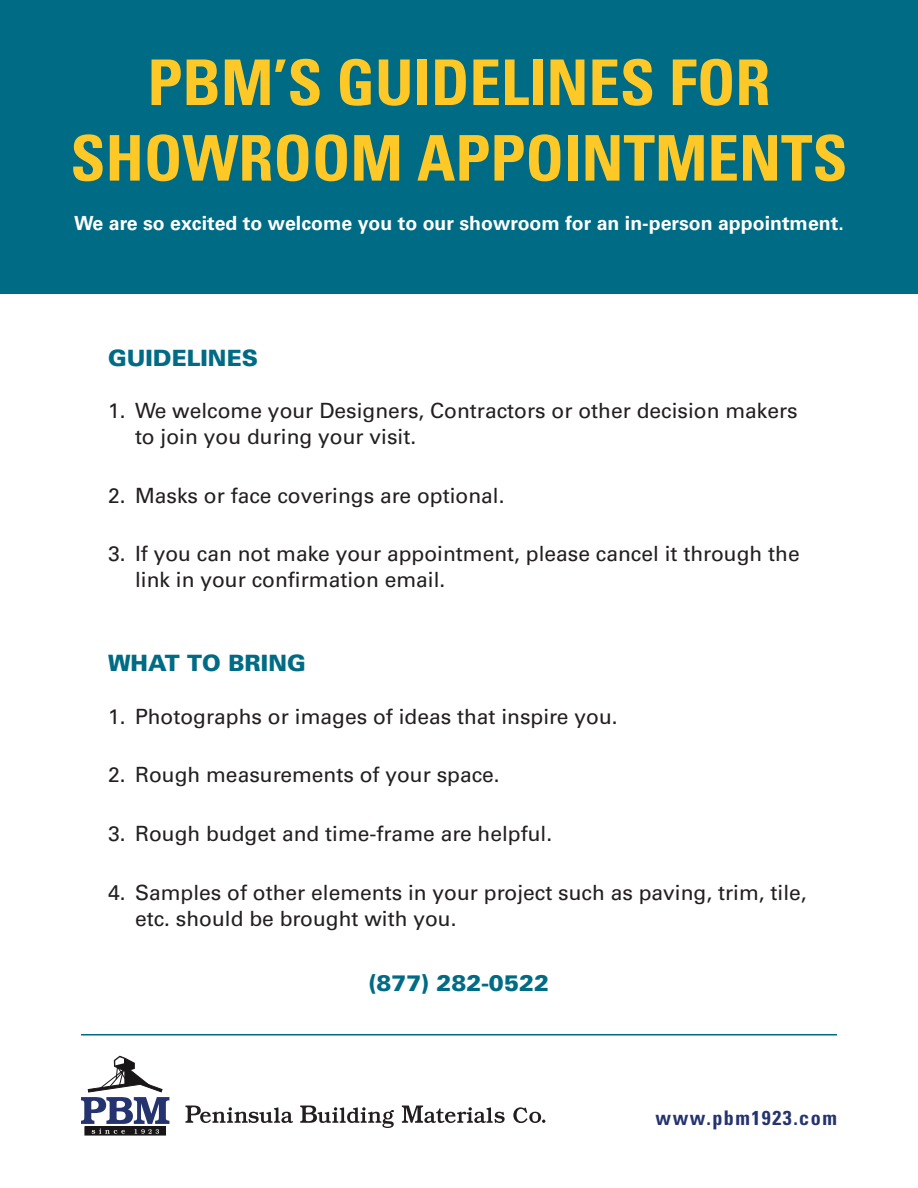
<style>
.page{position:relative;width:918px;height:1188px;background:#fff}
.page>*{position:absolute;margin:0;border:0;box-sizing:border-box;transform-origin:0 0}
.t1{font:63px "Univers LT 67 Bd Cn";color:#fec927}
.t2{font:22.5px "Univers LT 75 Blk";color:#006b84}
.t3{font:21px/25.2px "Univers LT 55 Rm";color:#231f20}
.t4{font:20.1px "Univers LT 67 Bd Cn";letter-spacing:.075em;color:#25346f}
.t5{font:19.5px "Univers LT 65 Bd";color:#fff}
</style>
<div class="page">
<div style="left:0;top:0;width:918px;height:294px;background:#006b84"></div>
<hr style="left:81px;top:1034px;width:756px;height:2px;background:#006b84">
<div style="left:85px;top:1127px;width:81px;height:8px;border:1px solid #191618"></div>
<svg style="left:81px;top:1056px;width:88px;height:78px"></svg>
<svg style="left:185px;top:1106px;width:108px;height:17px"></svg>
<svg style="left:300px;top:1106px;width:94px;height:22px"></svg>
<svg style="left:402px;top:1106px;width:103px;height:17px"></svg>
<svg style="left:513px;top:1107px;width:32px;height:16px"></svg>
<p class="t1" style="left:148px;top:44px;width:625px">PBM’S GUIDELINES FOR</p>
<p class="t1" style="left:70px;top:120px;width:779px">SHOWROOM APPOINTMENTS</p>
<p class="t5" style="left:74px;top:212px;width:771px">We are so excited to welcome you to our showroom for an in-person appointment.</p>
<p class="t2" style="left:108px;top:344px;width:151px">GUIDELINES</p>
<p class="t3" style="left:135px;top:398px;width:664px;text-indent:-27px">1. We welcome your Designers, Contractors or other decision makers to join you during your visit.</p>
<p class="t3" style="left:108px;top:483px;width:398px">2. Masks or face coverings are optional.</p>
<p class="t3" style="left:135px;top:542px;width:666px;text-indent:-27px">3. If you can not make your appointment, please cancel it through the link in your confirmation email.</p>
<p class="t2" style="left:108px;top:649px;width:199px">WHAT TO BRING</p>
<p class="t3" style="left:108px;top:704px;width:511px">1. Photographs or images of ideas that inspire you.</p>
<p class="t3" style="left:108px;top:763px;width:393px">2. Rough measurements of your space.</p>
<p class="t3" style="left:108px;top:822px;width:446px">3. Rough budget and time-frame are helpful.</p>
<p class="t3" style="left:135px;top:880px;width:673px;text-indent:-27px">4. Samples of other elements in your project such as paving, trim, tile, etc. should be brought with you.</p>
<p class="t2" style="left:369px;top:968px;width:182px">(877) 282-0522</p>
<p class="t4" style="left:656px;top:1105px;width:183px">www.pbm1923.com</p>
</div>
